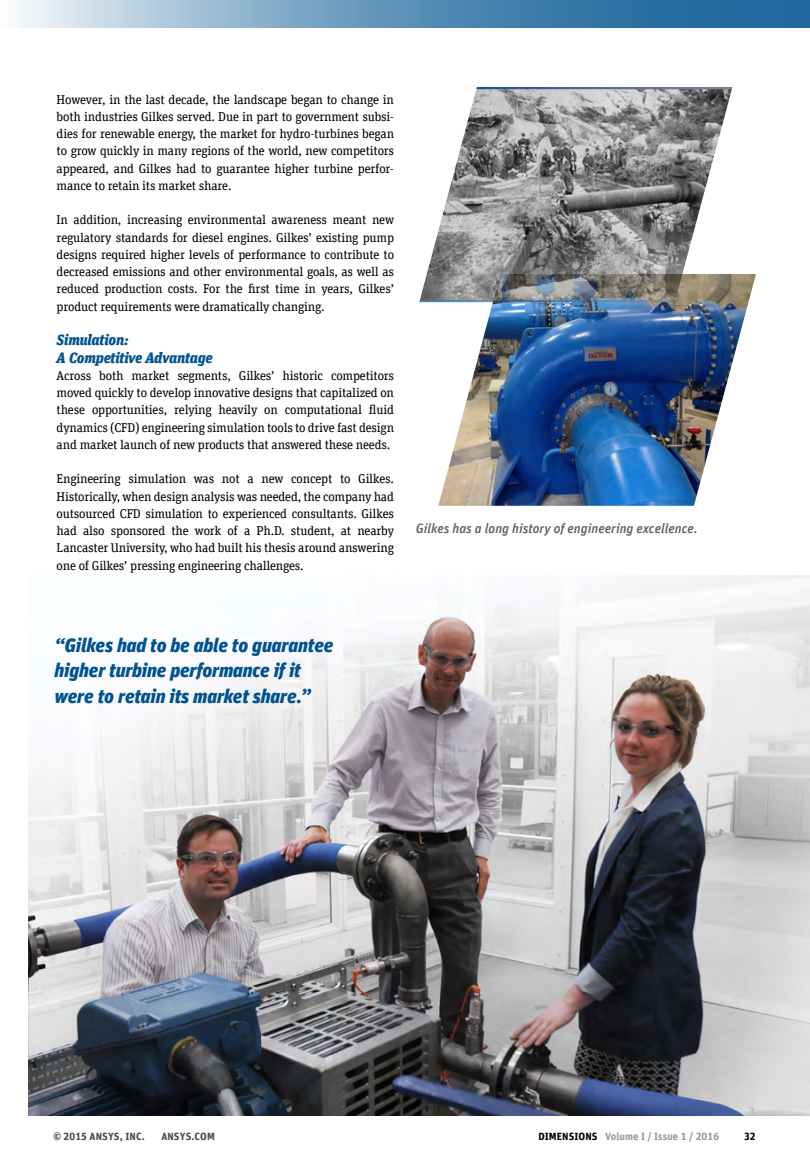
<style>
.page{position:relative;width:810px;height:1170px;background:#fff}
.page>*{position:absolute;margin:0;border:0;box-sizing:border-box;transform-origin:0 0}
.t1{font:italic 900 19.5px/25.5px "Unit Offc Pro";letter-spacing:-.01em;color:#005390}
.t2{font:italic 900 15px/17.2px "Unit Slab Offc Pro";letter-spacing:-.015em;color:#005390}
.t3{font:italic 500 13.5px "Unit Offc Pro";color:#5f6062}
.t4{font:12.75px/17.2px "Unit Slab Offc Pro";letter-spacing:-.015em;color:#000;text-align:justify}
.t5{font:700 10.5px "Unit Offc Pro";letter-spacing:.01em;color:#97999c}
.t6{font:700 10.5px "Unit Offc Pro";letter-spacing:.01em;color:#4a4a4d}
.t7{font:700 10.5px "Unit Offc Pro";color:#000}
.s1{color:#000}
</style>
<div class="page">
<img style="left:29px;top:575px;width:780px;height:540px">
<img style="left:438px;top:274px;width:318px;height:231px">
<div style="left:417px;top:79px;width:318px;height:224px;background:#000;opacity:.66"></div>
<svg style="left:20px;top:0;width:790px;height:28px;background:#6999bd"></svg>
<p class="t4" style="left:57px;top:90px;width:339px">However, in the last decade, the landscape began to change in both industries Gilkes served. Due in part to government subsi&shy;dies for renewable energy, the market for hydro-turbines began to grow quickly in many regions of the world, new competitors appeared, and Gilkes had to guarantee higher turbine perfor&shy;mance to retain its market share.</p>
<p class="t4" style="left:57px;top:211px;width:339px">In addition, increasing environmental awareness meant new regulatory standards for diesel engines. Gilkes’ existing pump designs required higher levels of performance to contribute to decreased emissions and other environmental goals, as well as reduced production costs. For the first time in years, Gilkes’ product requirements were dramatically changing.</p>
<p class="t2" style="left:57px;top:330px;width:157px">Simulation:<br>A Competitive Advantage</p>
<p class="t4" style="left:57px;top:366px;width:339px">Across both market segments, Gilkes’ historic competitors moved quickly to develop innovative designs that capitalized on these opportunities, relying heavily on computational fluid dynamics (CFD) engineering simulation tools to drive fast design and market launch of new products that answered these needs.</p>
<p class="t4" style="left:57px;top:470px;width:339px">Engineering simulation was not a new concept to Gilkes.<br>Historically, when design analysis was needed, the company had outsourced CFD simulation to experienced consultants. Gilkes had also sponsored the work of a Ph.D. student, at nearby Lancaster University, who had built his thesis around answering one of Gilkes’ pressing engineering challenges.</p>
<p class="t3" style="left:416px;top:518px;width:284px">Gilkes has a long history of engineering excellence.</p>
<h1 class="t1" style="left:55px;top:630px;width:280px">“Gilkes had to be able to guarantee higher turbine performance if it were to retain its market share.”</h1>
<p class="t6" style="left:53px;top:1128px;width:93px">© 2015 ANSYS, INC.</p>
<p class="t6" style="left:161px;top:1128px;width:55px">ANSYS.COM</p>
<p class="t5" style="left:538px;top:1128px;width:182px"><span class="s1">DIMENSIONS</span> Volume I / Issue 1 / 2016</p>
<p class="t7" style="left:744px;top:1128px;width:13px">32</p>
</div>
